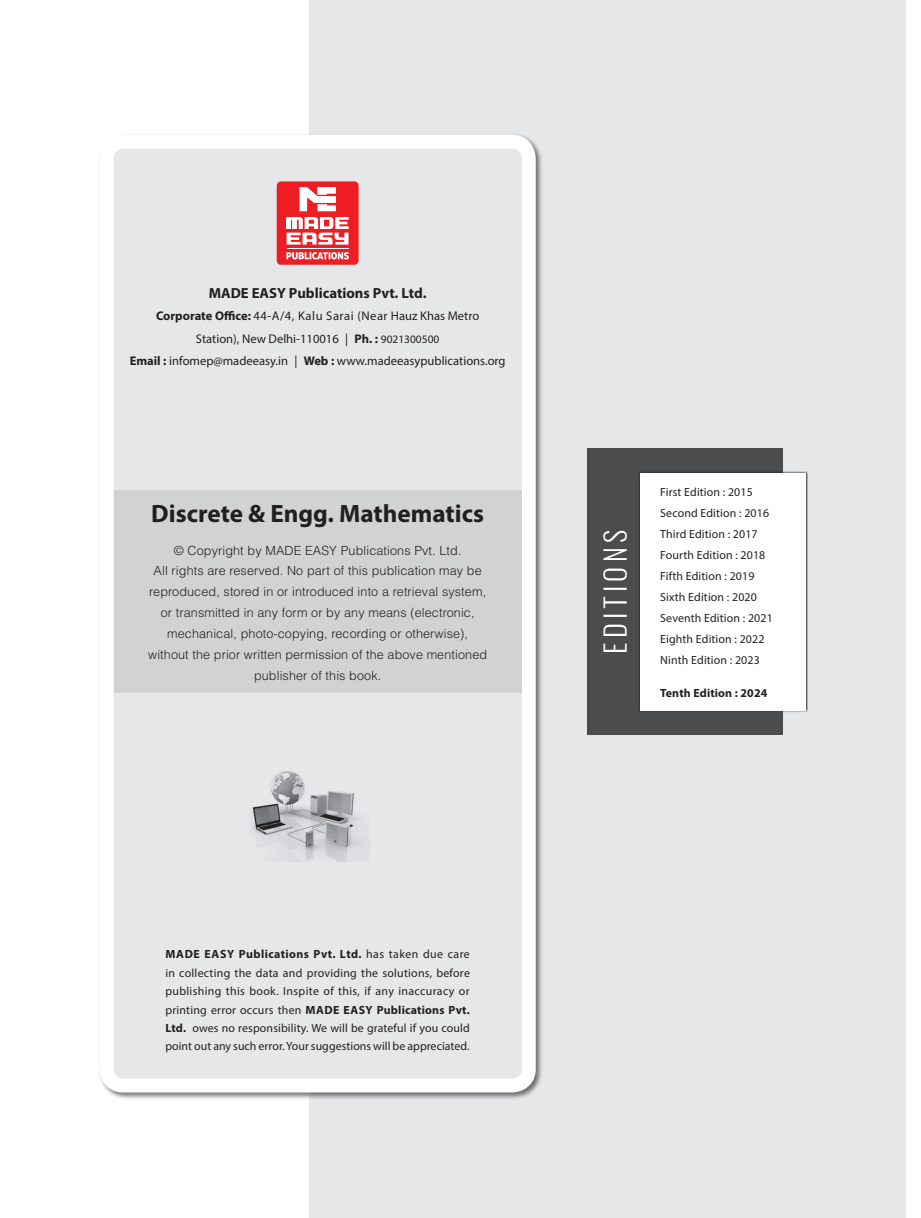
<style>
.page{position:relative;width:921px;height:1218px;background:#fff}
.page>*{position:absolute;margin:0;border:0;box-sizing:border-box;transform-origin:0 0}
.Flow_1{font:300 28.5px "Oswald";letter-spacing:.16em;color:#fff}
.t1{font:700 25.2px "Myriad Pro";color:#231f20}
.t2{font:700 14.7px "Myriad Pro";color:#231f20}
.Flush_Left_Text{font:300 12.6px/21px "Helvetica";letter-spacing:.01em;color:#231f20;text-align:center}
.t3{font:12.6px "Myriad Pro";color:#231f20}
.t4{font:12.6px "Myriad Pro";letter-spacing:.035em;color:#231f20}
.Flush_Left_Text-2{font:11.85px/18.5px "Myriad Pro";letter-spacing:.01em;color:#231f20;text-align:justify}
.Flush_Left_Text-3{font:700 11.85px "Myriad Pro";letter-spacing:.01em;color:#231f20}
.s1{font-weight:700}
.s2{font-size:11.4px}
</style>
<div class="page">
<div style="left:309px;top:0;width:597px;height:1218px;background:#e6e7e9"></div>
<div style="left:588px;top:449px;width:195px;height:286px;background:#4b4c4d"></div>
<div style="left:98px;top:133px;width:445px;height:967px;background:#231f20;opacity:.6"></div>
<div style="left:107px;top:142px;width:422px;height:944px;background:#e6e7e9;border-radius:17px"></div>
<div style="left:100px;top:135px;width:436px;height:957px;border:14px solid #fff;border-radius:17px"></div>
<div style="left:114px;top:491px;width:408px;height:202px;background:#d1d2d4"></div>
<svg style="left:639px;top:471px;width:169px;height:241px"></svg>
<div style="left:640px;top:473px;width:166px;height:238px;background:#fff"></div>
<img style="left:252px;top:771px;width:114px;height:90px">
<svg style="left:277px;top:181px;width:82px;height:84px;background:#f26266"></svg>
<p class="t2" style="left:209px;top:283px;width:219px">MADE EASY Publications Pvt. Ltd.</p>
<p class="t4" style="left:156px;top:308px;width:325px"><span class="s1">Corporate Office:</span> 44-A/4, Kalu Sarai (Near Hauz Khas Metro</p>
<p class="t3" style="left:196px;top:331px;width:245px">Station), New Delhi-110016 | <span class="s1">Ph. :</span> <span class="s2">9021300500</span></p>
<p class="t3" style="left:130px;top:353px;width:377px"><span class="s1">Email :</span> infomep@madeeasy.in | <span class="s1">Web :</span> www.madeeasypublications.org</p>
<p class="t1" style="left:151px;top:497px;width:334px">Discrete &amp; Engg. Mathematics</p>
<p class="Flush_Left_Text" style="left:174px;top:539px;width:289px">© Copyright by MADE EASY Publications Pvt. Ltd.</p>
<p class="Flush_Left_Text" style="left:148px;top:560px;width:340px">All rights are reserved. No part of this publication may be reproduced, stored in or introduced into a retrieval system, or transmitted in any form or by any means (electronic, mechanical, photo-copying, recording or otherwise), without the prior written permission of the above mentioned publisher of this book.</p>
<p class="Flow_1" style="left:596px;top:654px;width:126px;rotate:-90deg">EDITIONS</p>
<p class="Flush_Left_Text-2" style="left:660px;top:483px;width:94px">First Edition : 2015</p>
<p class="Flush_Left_Text-2" style="left:660px;top:504px;width:110px">Second Edition : 2016</p>
<p class="Flush_Left_Text-2" style="left:660px;top:525px;width:99px">Third Edition : 2017</p>
<p class="Flush_Left_Text-2" style="left:660px;top:546px;width:107px">Fourth Edition : 2018</p>
<p class="Flush_Left_Text-2" style="left:660px;top:567px;width:96px">Fifth Edition : 2019</p>
<p class="Flush_Left_Text-2" style="left:660px;top:588px;width:98px">Sixth Edition : 2020</p>
<p class="Flush_Left_Text-2" style="left:660px;top:609px;width:114px">Seventh Edition : 2021</p>
<p class="Flush_Left_Text-2" style="left:660px;top:630px;width:106px">Eighth Edition : 2022</p>
<p class="Flush_Left_Text-2" style="left:660px;top:651px;width:101px">Ninth Edition : 2023</p>
<p class="Flush_Left_Text-3" style="left:660px;top:685px;width:109px">Tenth Edition : 2024</p>
<p class="Flush_Left_Text-2" style="left:165px;top:945px;width:306px"><span class="s1">MADE EASY Publications Pvt. Ltd.</span> has taken due care in collecting the data and providing the solutions, before publishing this book. Inspite of this, if any inaccuracy or printing error occurs then <span class="s1">MADE EASY Publications Pvt.<br>Ltd.</span> owes no responsibility. We will be grateful if you could point out any such error. Your suggestions will be appreciated.</p>
</div>
